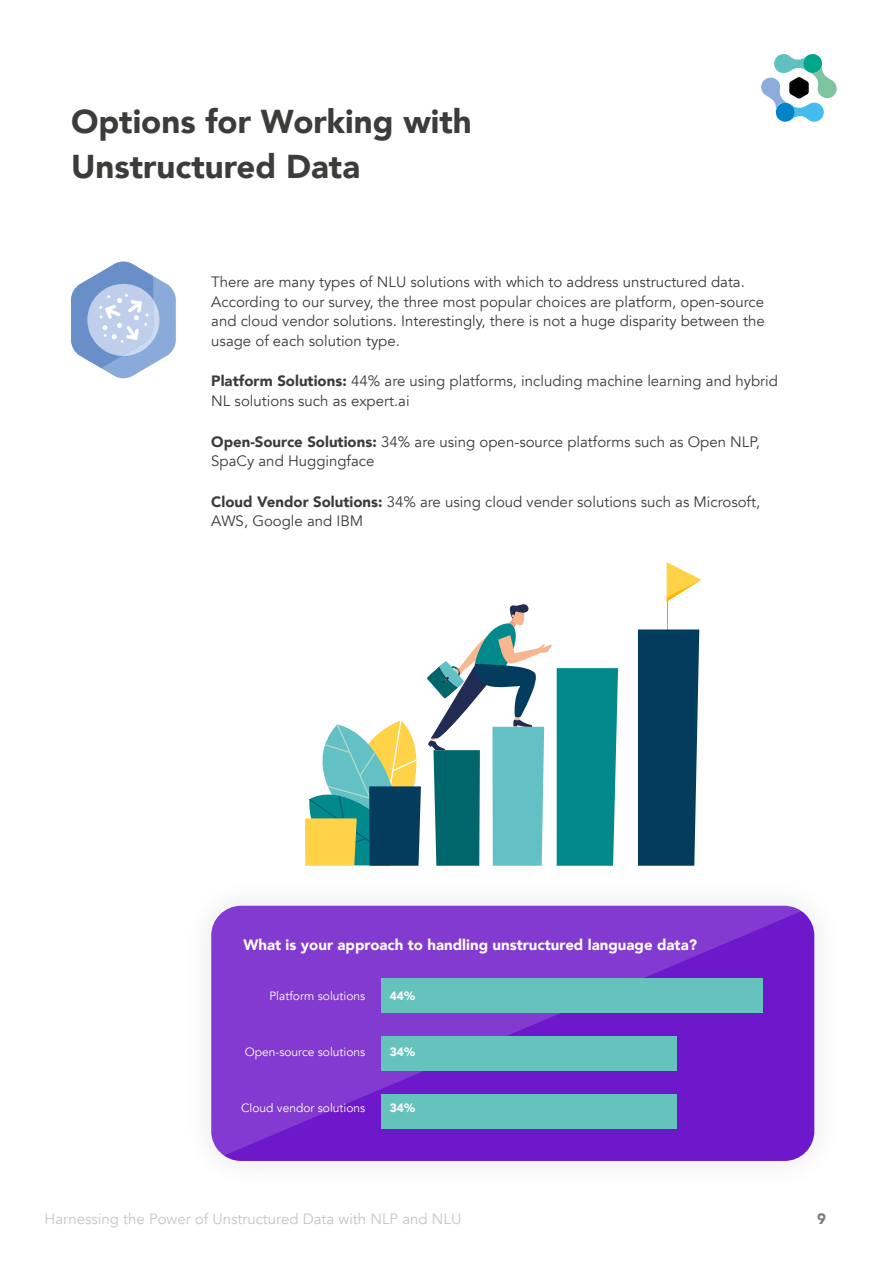
<style>
.page{position:relative;width:893px;height:1263px;background:#fff}
.page>*{position:absolute;margin:0;border:0;box-sizing:border-box;transform-origin:0 0}
.t1{font:900 33px/45px "Avenir";color:#3c3c3b}
.t2{font:15px/19.5px "Avenir";color:#3c3c3b}
.t3{font:900 15px "Avenir";color:#fff}
.t4{font:15px "Avenir";color:#c6c6c6}
.t5{font:900 15px "Avenir";color:#7c7b7b}
.t6{font:12px "Avenir";color:#fff}
.t7{font:900 12px "Avenir";color:#fff}
.s1{font-weight:900}
</style>
<div class="page">
<svg style="left:761px;top:54px;width:76px;height:68px"></svg>
<hr style="left:667px;top:582px;width:1px;height:52px;background:#63c1c5">
<svg style="left:667px;top:562px;width:34px;height:40px"></svg>
<div style="left:638px;top:629px;width:61px;height:237px;background:#043c5e"></div>
<svg style="left:305px;top:604px;width:313px;height:262px"></svg>
<svg style="left:211px;top:906px;width:603px;height:255px;background:#792dce"></svg>
<div style="left:381px;top:1095px;width:295px;height:34px;background:#66c2bd"></div>
<div style="left:381px;top:1036px;width:295px;height:35px;background:#66c2bd"></div>
<div style="left:381px;top:978px;width:382px;height:34px;background:#66c2bd"></div>
<svg style="left:71px;top:261px;width:105px;height:117px"></svg>
<h1 class="t1" style="left:71px;top:98px;width:402px">Options for Working with<br>Unstructured Data</h1>
<p class="t2" style="left:211px;top:272px;width:555px">There are many types of NLU solutions with which to address unstructured data.<br>According to our survey, the three most popular choices are platform, open-source and cloud vendor solutions. Interestingly, there is not a huge disparity between the usage of each solution type.</p>
<p class="t2" style="left:211px;top:372px;width:568px"><span class="s1">Platform Solutions:</span> 44% are using platforms, including machine learning and hybrid<br>NL solutions such as expert.ai</p>
<p class="t2" style="left:211px;top:432px;width:550px"><span class="s1">Open-Source Solutions:</span> 34% are using open-source platforms such as Open NLP,<br>SpaCy and Huggingface</p>
<p class="t2" style="left:211px;top:492px;width:550px"><span class="s1">Cloud Vendor Solutions:</span> 34% are using cloud vender solutions such as Microsoft,<br>AWS, Google and IBM</p>
<p class="t3" style="left:243px;top:932px;width:455px">What is your approach to handling unstructured language data?</p>
<p class="t6" style="left:269px;top:989px;width:97px">Platform solutions</p>
<p class="t7" style="left:390px;top:986px;width:27px">44%</p>
<p class="t6" style="left:245px;top:1045px;width:122px">Open-source solutions</p>
<p class="t7" style="left:390px;top:1042px;width:27px">34%</p>
<p class="t6" style="left:241px;top:1101px;width:126px">Cloud vendor solutions</p>
<p class="t7" style="left:390px;top:1098px;width:27px">34%</p>
<p class="t4" style="left:45px;top:1210px;width:418px">Harnessing the Power of Unstructured Data with NLP and NLU</p>
<p class="t5" style="left:817px;top:1206px;width:10px">9</p>
</div>
